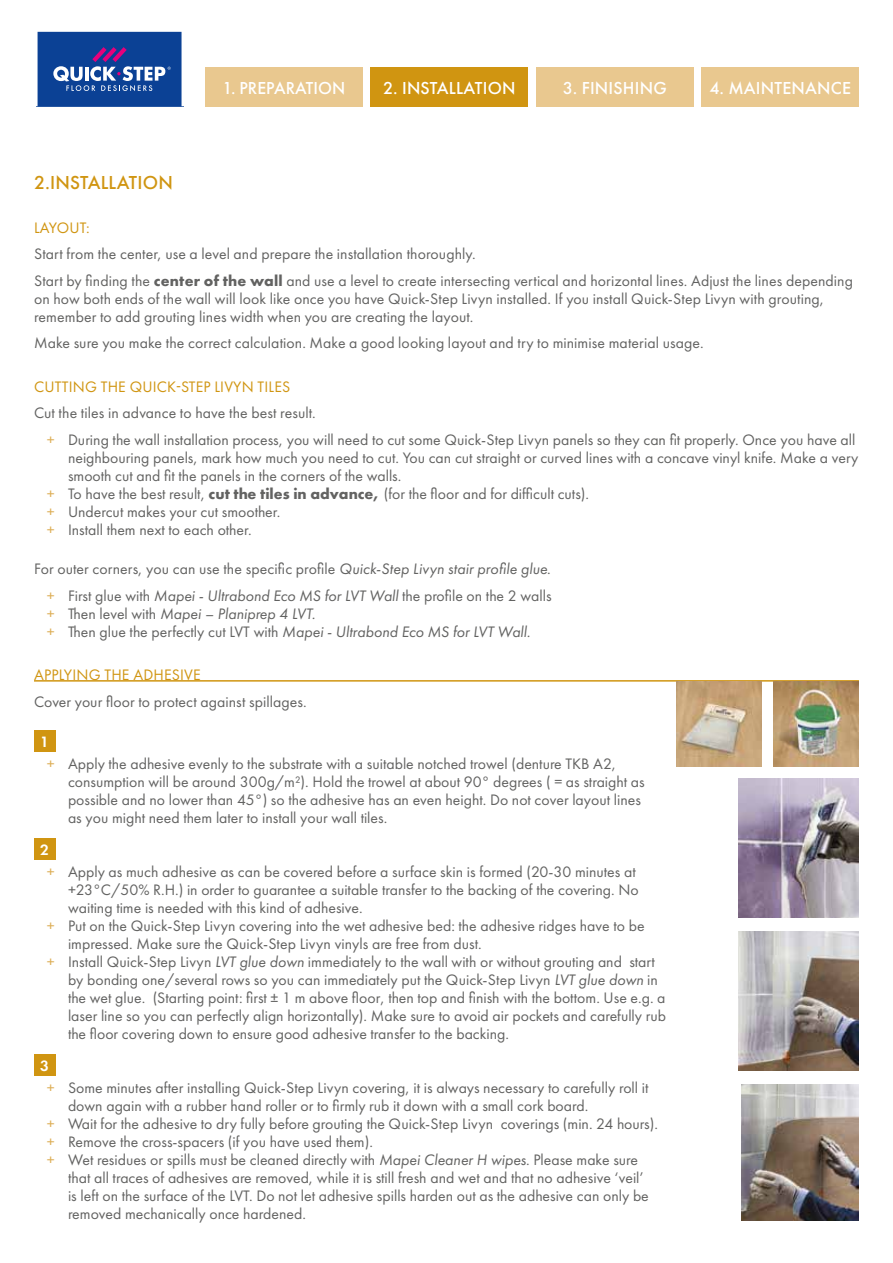
<style>
.page{position:relative;width:893px;height:1263px;background:#fff}
.page>*{position:absolute;margin:0;border:0;box-sizing:border-box;transform-origin:0 0}
.t1{font:500 19.5px "Futura PT";letter-spacing:.01em;color:#d09511}
.t2{font:500 18px "Futura PT";letter-spacing:.01em;color:#fff}
.t3{font:15.75px/18px "Futura PT";color:#626261}
.t4{font:italic 15.75px/18px "Futura PT";color:#626261}
.t5{font:15.75px "Futura PT";letter-spacing:.01em;color:#d09511}
.t6{font:600 15.6px "Futura PT";color:#fff}
.s1{font-weight:700}
.s2{color:#ddae56}
.s3{font-style:italic}
.s4{font-style:normal;color:#ddae56}
.s5{font-style:normal}
</style>
<div class="page">
<svg style="left:37px;top:31px;width:145px;height:75px"></svg>
<div style="left:205px;top:68px;width:157px;height:39px;background:#e9c88f"></div>
<div style="left:371px;top:68px;width:157px;height:39px;background:#d09511"></div>
<div style="left:536px;top:68px;width:157px;height:39px;background:#e9c88f"></div>
<div style="left:702px;top:68px;width:157px;height:39px;background:#e9c88f"></div>
<hr style="left:34px;top:680px;width:825px;height:2px;background:#d09511">
<div style="left:34px;top:730px;width:21px;height:21px;background:#d09511"></div>
<div style="left:34px;top:838px;width:21px;height:21px;background:#d09511"></div>
<div style="left:34px;top:1054px;width:21px;height:21px;background:#d09511"></div>
<img style="left:774px;top:681px;width:85px;height:85px">
<img style="left:677px;top:681px;width:85px;height:86px">
<img style="left:739px;top:931px;width:120px;height:140px">
<img style="left:739px;top:778px;width:120px;height:140px">
<img style="left:742px;top:1084px;width:117px;height:136px">
<p class="t2" style="left:222px;top:77px;width:124px">1. PREPARATION</p>
<p class="t2" style="left:383px;top:77px;width:134px">2. INSTALLATION</p>
<p class="t2" style="left:563px;top:77px;width:106px">3. FINISHING</p>
<p class="t2" style="left:709px;top:77px;width:143px">4. MAINTENANCE</p>
<p class="t1" style="left:34px;top:171px;width:140px">2.INSTALLATION</p>
<p class="t5" style="left:34px;top:218px;width:57px">LAYOUT:</p>
<p class="t3" style="left:34px;top:241px;width:820px;line-height:26.5px">Start from the center, use a level and prepare the installation thoroughly.<br>Start by finding the <span class="s1">center of the wall</span> and use a level to create intersecting vertical and horizontal lines. Adjust the lines depending</p>
<p class="t3" style="left:34px;top:289px;width:792px">on how both ends of the wall will look like once you have Quick-Step Livyn installed. If you install Quick-Step Livyn with grouting, remember to add grouting lines width when you are creating the layout.</p>
<p class="t3" style="left:34px;top:334px;width:671px">Make sure you make the correct calculation. Make a good looking layout and try to minimise material usage.</p>
<p class="t5" style="left:34px;top:377px;width:258px">CUTTING THE QUICK-STEP LIVYN TILES</p>
<p class="t3" style="left:47px;top:400px;width:810px;line-height:26.5px;text-indent:-13px">Cut the tiles in advance to have the best result.<br><span class="s2">+</span> During the wall installation process, you will need to cut some Quick-Step Livyn panels so they can fit properly. Once you have all</p>
<p class="t3" style="left:68px;top:448px;width:792px">neighbouring panels, mark how much you need to cut. You can cut straight or curved lines with a concave vinyl knife. Make a very</p>
<p class="t3" style="left:68px;top:466px;width:335px">smooth cut and fit the panels in the corners of the walls.</p>
<p class="t3" style="left:47px;top:484px;width:544px"><span class="s2">+</span> To have the best result, <span class="s1">cut the tiles in advance,</span> (for the floor and for difficult cuts).</p>
<p class="t3" style="left:47px;top:502px;width:235px"><span class="s2">+</span> Undercut makes your cut smoother.</p>
<p class="t3" style="left:47px;top:520px;width:206px"><span class="s2">+</span> Install them next to each other.</p>
<p class="t3" style="left:34px;top:555px;width:519px;line-height:26.5px;text-align:right">For outer corners, you can use the specific profile <span class="s3">Quick-Step Livyn stair profile glue</span>. <span class="s2">+</span> First glue with <span class="s3">Mapei - Ultrabond Eco MS for LVT Wall</span> the profile on the 2 walls</p>
<p class="t4" style="left:47px;top:604px;width:485px"><span class="s4">+</span> <span class="s5">Then level with</span> Mapei – Planiprep 4 LVT.<br><span class="s4">+</span> <span class="s5">Then glue the perfectly cut LVT with</span> Mapei - Ultrabond Eco MS for LVT Wall.</p>
<p class="t5" style="left:34px;top:665px;width:168px">APPLYING THE ADHESIVE</p>
<p class="t3" style="left:34px;top:692px;width:274px">Cover your floor to protect against spillages.</p>
<p class="t6" style="left:40px;top:731px;width:10px">1</p>
<p class="t3" style="left:68px;top:755px;width:578px;text-indent:-21px"><span class="s2">+</span> Apply the adhesive evenly to the substrate with a suitable notched trowel (denture TKB A2, consumption will be around 300g/m²). Hold the trowel at about 90° degrees ( = as straight as possible and no lower than 45°) so the adhesive has an even height. Do not cover layout lines as you might need them later to install your wall tiles.</p>
<p class="t6" style="left:40px;top:839px;width:10px">2</p>
<p class="t3" style="left:47px;top:863px;width:590px"><span class="s2">+</span> Apply as much adhesive as can be covered before a surface skin is formed (20-30 minutes at</p>
<p class="t3" style="left:68px;top:881px;width:572px">+23°C/50% R.H.) in order to guarantee a suitable transfer to the backing of the covering. No</p>
<p class="t3" style="left:68px;top:899px;width:296px">waiting time is needed with this kind of adhesive.</p>
<p class="t3" style="left:47px;top:917px;width:599px"><span class="s2">+</span> Put on the Quick-Step Livyn covering into the wet adhesive bed: the adhesive ridges have to be</p>
<p class="t3" style="left:68px;top:935px;width:415px">impressed. Make sure the Quick-Step Livyn vinyls are free from dust.</p>
<p class="t3" style="left:47px;top:953px;width:610px"><span class="s2">+</span> Install Quick-Step Livyn <span class="s3">LVT glue down</span> immediately to the wall with or without grouting and start</p>
<p class="t3" style="left:68px;top:971px;width:591px">by bonding one/several rows so you can immediately put the Quick-Step Livyn <span class="s3">LVT glue down</span> in</p>
<p class="t3" style="left:68px;top:989px;width:599px">the wet glue. (Starting point: first ± 1 m above floor, then top and finish with the bottom. Use e.g. a</p>
<p class="t3" style="left:68px;top:1007px;width:600px">laser line so you can perfectly align horizontally). Make sure to avoid air pockets and carefully rub</p>
<p class="t3" style="left:68px;top:1025px;width:443px">the floor covering down to ensure good adhesive transfer to the backing.</p>
<p class="t6" style="left:40px;top:1055px;width:10px">3</p>
<p class="t3" style="left:47px;top:1079px;width:603px"><span class="s2">+</span> Some minutes after installing Quick-Step Livyn covering, it is always necessary to carefully roll it</p>
<p class="t3" style="left:68px;top:1097px;width:522px">down again with a rubber hand roller or to firmly rub it down with a small cork board.</p>
<p class="t3" style="left:47px;top:1115px;width:613px"><span class="s2">+</span> Wait for the adhesive to dry fully before grouting the Quick-Step Livyn coverings (min. 24 hours).</p>
<p class="t3" style="left:47px;top:1133px;width:328px"><span class="s2">+</span> Remove the cross-spacers (if you have used them).</p>
<p class="t3" style="left:47px;top:1151px;width:593px"><span class="s2">+</span> Wet residues or spills must be cleaned directly with <span class="s3">Mapei Cleaner H wipes</span>. Please make sure</p>
<p class="t3" style="left:68px;top:1169px;width:577px">that all traces of adhesives are removed, while it is still fresh and wet and that no adhesive ‘veil’</p>
<p class="t3" style="left:68px;top:1187px;width:582px">is left on the surface of the LVT. Do not let adhesive spills harden out as the adhesive can only be</p>
<p class="t3" style="left:68px;top:1205px;width:239px">removed mechanically once hardened.</p>
</div>
